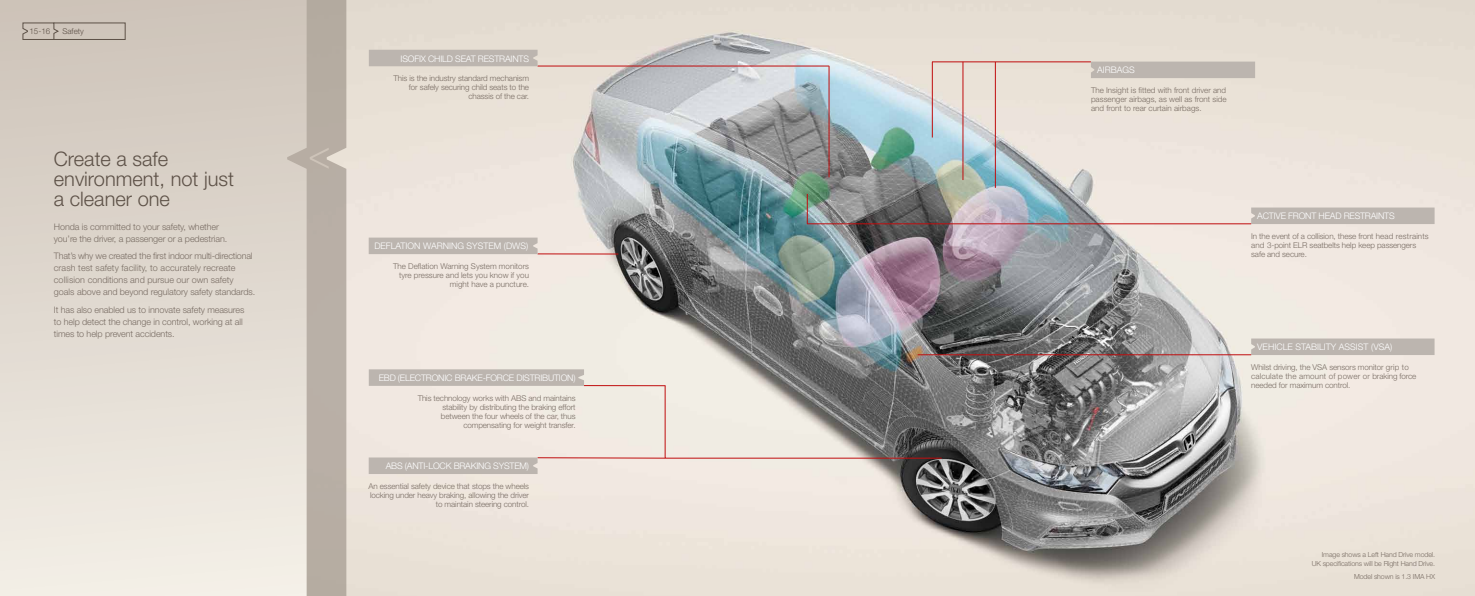
<style>
.page{position:relative;width:1475px;height:596px;background:#fff}
.page>*{position:absolute;margin:0;border:0;box-sizing:border-box;transform-origin:0 0}
.t1{font:300 20px/20px "Helvetica Neue";color:#5d5147}
.t2{font:300 9px/12px "Helvetica Neue";letter-spacing:-.01em;color:#786c63}
.t3{font:300 9px "Helvetica Neue";letter-spacing:-.02em;color:#fff}
.t4{font:300 8px/9px "Helvetica Neue";letter-spacing:-.01em;color:#786c63;text-align:right}
.t5{font:300 8px "Helvetica Neue";color:#5d5147}
.t6{font:300 7px/9px "Helvetica Neue";letter-spacing:-.015em;color:#786c63;text-align:right}
</style>
<div class="page">
<img style="left:346px;top:0;width:1128px;height:595px">
<hr style="left:537px;top:253px;width:81px;height:1px;background:#c00d0e">
<div style="left:368px;top:237px;width:169px;height:17px;background:#bcb5af"></div>
<hr style="left:931px;top:62px;width:1px;height:75px;background:#c00d0e">
<hr style="left:994px;top:62px;width:1px;height:126px;background:#c00d0e">
<hr style="left:962px;top:62px;width:1px;height:118px;background:#c00d0e">
<hr style="left:931px;top:62px;width:159px;height:1px;background:#c00d0e">
<hr style="left:828px;top:66px;width:1px;height:111px;background:#c00d0e">
<hr style="left:537px;top:66px;width:291px;height:1px;background:#c00d0e">
<svg style="left:1250px;top:207px;width:184px;height:17px;background:#beb6b0"></svg>
<hr style="left:807px;top:223px;width:443px;height:1px;background:#c00d0e">
<hr style="left:807px;top:194px;width:1px;height:30px;background:#c00d0e">
<svg style="left:1250px;top:338px;width:184px;height:17px;background:#beb7b1"></svg>
<hr style="left:917px;top:354px;width:333px;height:1px;background:#c00d0e">
<div style="left:306px;top:0;width:40px;height:595px;background:#b7aea5"></div>
<svg style="left:0;top:0;width:306px;height:595px;background:#e0d9cf"></svg>
<svg style="left:310px;top:147px;width:19px;height:22px"></svg>
<div style="left:369px;top:50px;width:168px;height:16px;background:#bcb5af"></div>
<svg style="left:368px;top:369px;width:574px;height:104px;background:#cfc8c2"></svg>
<div style="left:1090px;top:62px;width:164px;height:16px;background:#bcb5af"></div>
<svg style="left:22px;top:22px;width:37px;height:18px"></svg>
<div style="left:53px;top:23px;width:72px;height:17px;border:1px solid #5d5147"></div>
<p class="t5" style="left:29px;top:27px;width:22px">15-16</p>
<p class="t5" style="left:62px;top:27px;width:23px">Safety</p>
<h1 class="t1" style="left:54px;top:148px;width:182px">Create a safe environment, not just a cleaner one</h1>
<p class="t2" style="left:54px;top:220px;width:175px">Honda is committed to your safety, whether you’re the driver, a passenger or a pedestrian.</p>
<p class="t2" style="left:54px;top:250px;width:203px">That’s why we created the first indoor multi-directional crash test safety facility, to accurately recreate collision conditions and pursue our own safety goals above and beyond regulatory safety standards.</p>
<p class="t2" style="left:54px;top:303px;width:192px">It has also enabled us to innovate safety measures to help detect the change in control, working at all times to help prevent accidents.</p>
<p class="t3" style="left:400px;top:53px;width:40px">ISOFix Child</p>
<p class="t3" style="left:455px;top:53px;width:12px">Seat</p>
<p class="t3" style="left:478px;top:53px;width:12px">Restraints</p>
<p class="t4" style="left:393px;top:73px;width:137px">This is the industry standard mechanism for safely securing child seats to the chassis of the car.</p>
<p class="t3" style="left:374px;top:240px;width:13px">Deflation</p>
<p class="t3" style="left:423px;top:240px;width:15px">Warning</p>
<p class="t3" style="left:466px;top:240px;width:13px">System</p>
<p class="t3" style="left:504px;top:240px;width:26px">(DWS)</p>
<p class="t4" style="left:393px;top:261px;width:137px">The Deflation Warning System monitors tyre pressure and lets you know if you might have a puncture.</p>
<p class="t3" style="left:378px;top:372px;width:33px">EBD (Electronic</p>
<p class="t3" style="left:454px;top:372px;width:13px">Brake</p>
<p class="t3" style="left:482px;top:372px;width:10px">-force</p>
<p class="t3" style="left:516px;top:372px;width:12px">Distribution</p>
<p class="t3" style="left:573px;top:372px;width:4px">)</p>
<p class="t4" style="left:417px;top:393px;width:159px">This technology works with ABS and maintains stability by distributing the braking effort between the four wheels of the car, thus compensating for weight transfer.</p>
<p class="t3" style="left:386px;top:460px;width:50px">ABS (Anti -lock</p>
<p class="t3" style="left:453px;top:460px;width:12px">Braking</p>
<p class="t3" style="left:493px;top:460px;width:13px">System</p>
<p class="t3" style="left:527px;top:460px;width:4px">)</p>
<p class="t4" style="left:368px;top:481px;width:162px">An essential safety device that stops the wheels locking under heavy braking, allowing the driver to maintain steering control.</p>
<p class="t3" style="left:1096px;top:65px;width:12px">Airbags</p>
<p class="t4" style="left:1090px;top:85px;width:137px;text-align:justify">The Insight is fitted with front driver and passenger airbags, as well as front side and front to rear curtain airbags.</p>
<p class="t3" style="left:1256px;top:210px;width:38px">ACTIVE front</p>
<p class="t3" style="left:1318px;top:210px;width:7px">head</p>
<p class="t3" style="left:1343px;top:210px;width:7px">restraints</p>
<p class="t4" style="left:1250px;top:231px;width:179px;text-align:left">In the event of a collision, these front head restraints and 3-point ELR seatbelts help keep passengers safe and secure.</p>
<p class="t3" style="left:1256px;top:341px;width:12px">Vehicle</p>
<p class="t3" style="left:1295px;top:341px;width:12px">Stability</p>
<p class="t3" style="left:1338px;top:341px;width:12px">Assist</p>
<p class="t3" style="left:1370px;top:341px;width:23px">(VSA)</p>
<p class="t4" style="left:1250px;top:362px;width:167px;text-align:left">Whilst driving, the VSA sensors monitor grip to calculate the amount of power or braking force needed for maximum control.</p>
<p class="t6" style="left:1311px;top:549px;width:125px">Image shows a Left Hand Drive model.<br>UK specifications will be Right Hand Drive.</p>
<p class="t6" style="left:1353px;top:571px;width:82px">Model shown is 1.3 IMA HX</p>
</div>
